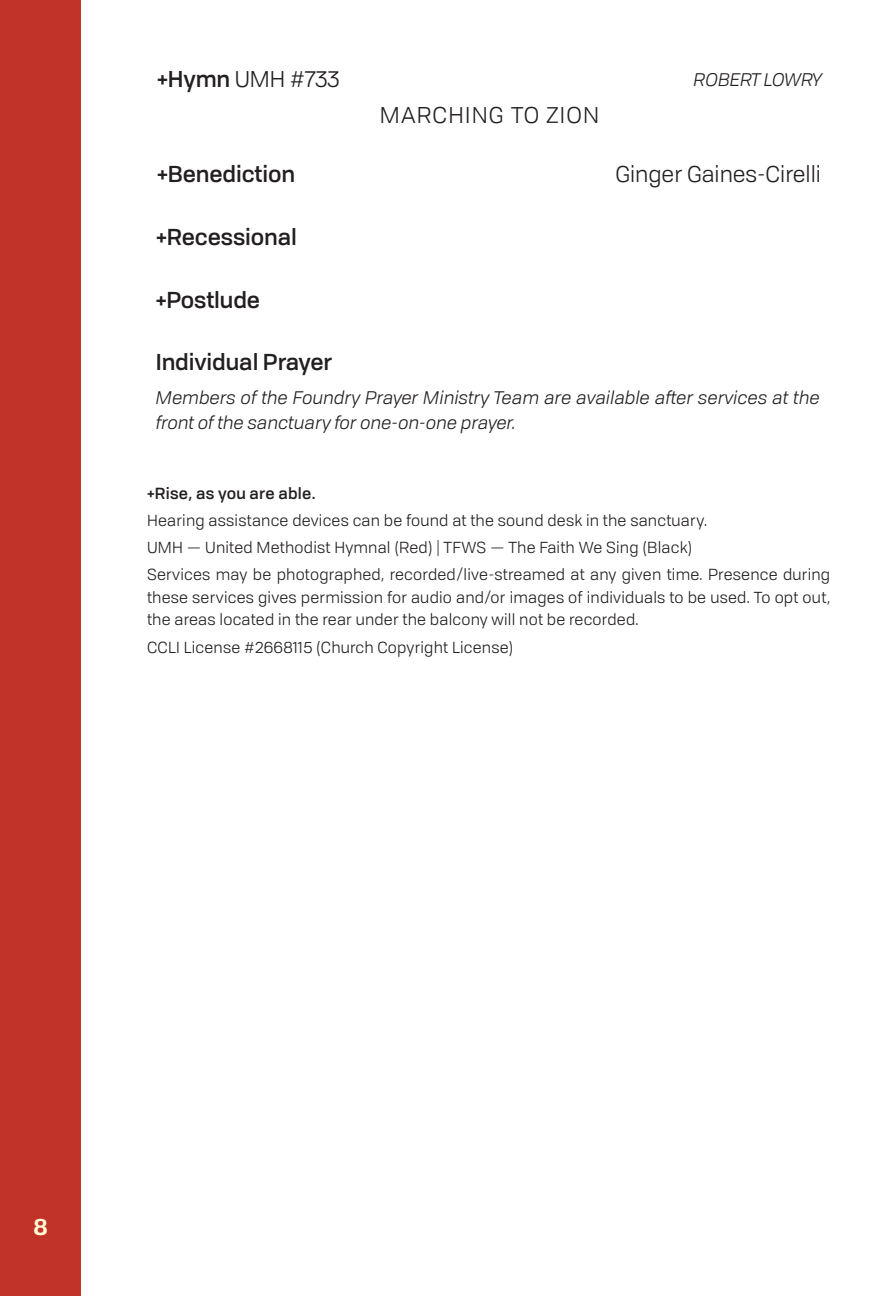
<style>
.page{position:relative;width:891px;height:1296px;background:#fff}
.page>*{position:absolute;margin:0;border:0;box-sizing:border-box;transform-origin:0 0}
.t1{font:500 22.5px "Tofino Pro Personal";letter-spacing:-.005em;color:#231f20}
.t2{font:22.5px "Tofino Pro Personal";color:#231f20}
.t3{font:22.5px "Tofino Pro Personal";letter-spacing:.055em;color:#231f20}
.t4{font:600 22.5px "Tofino Pro Personal";color:#fffbd6}
.t5{font:italic 18px/24.8px "Tofino Pro Personal";letter-spacing:-.005em;color:#231f20}
.t6{font:15.75px/22.5px "Tofino Pro Personal";letter-spacing:.015em;color:#231f20;text-align:justify}
.t7{font:500 15.75px "Tofino Pro Personal";letter-spacing:.015em;color:#231f20}
.s1{font-weight:500}
</style>
<div class="page">
<div style="left:0;top:0;width:81px;height:1296px;background:#c13329"></div>
<p class="t2" style="left:157px;top:63px;width:184px"><span class="s1">+Hymn</span> UMH #733</p>
<p class="t5" style="left:694px;top:66px;width:130px">ROBERT LOWRY</p>
<p class="t3" style="left:380px;top:98px;width:221px">MARCHING TO ZION</p>
<p class="t1" style="left:157px;top:157px;width:140px">+Benediction</p>
<p class="t2" style="left:615px;top:158px;width:207px">Ginger Gaines-Cirelli</p>
<p class="t1" style="left:156px;top:220px;width:142px">+Recessional</p>
<p class="t1" style="left:156px;top:282px;width:106px">+Postlude</p>
<p class="t1" style="left:156px;top:345px;width:178px">Individual Prayer</p>
<p class="t5" style="left:156px;top:384px;width:665px">Members of the Foundry Prayer Ministry Team are available after services at the front of the sanctuary for one-on-one prayer.</p>
<p class="t7" style="left:147px;top:482px;width:170px">+Rise, as you are able.</p>
<p class="t6" style="left:147px;top:509px;width:561px">Hearing assistance devices can be found at the sound desk in the sanctuary.</p>
<p class="t6" style="left:147px;top:536px;width:547px">UMH — United Methodist Hymnal (Red) | TFWS — The Faith We Sing (Black)</p>
<p class="t6" style="left:147px;top:563px;width:685px">Services may be photographed, recorded/live-streamed at any given time. Presence during these services gives permission for audio and/or images of individuals to be used. To opt out, the areas located in the rear under the balcony will not be recorded.</p>
<p class="t6" style="left:147px;top:635px;width:368px">CCLI License #2668115 (Church Copyright License)</p>
<h1 class="t4" style="left:34px;top:1209px;width:16px">8</h1>
</div>
